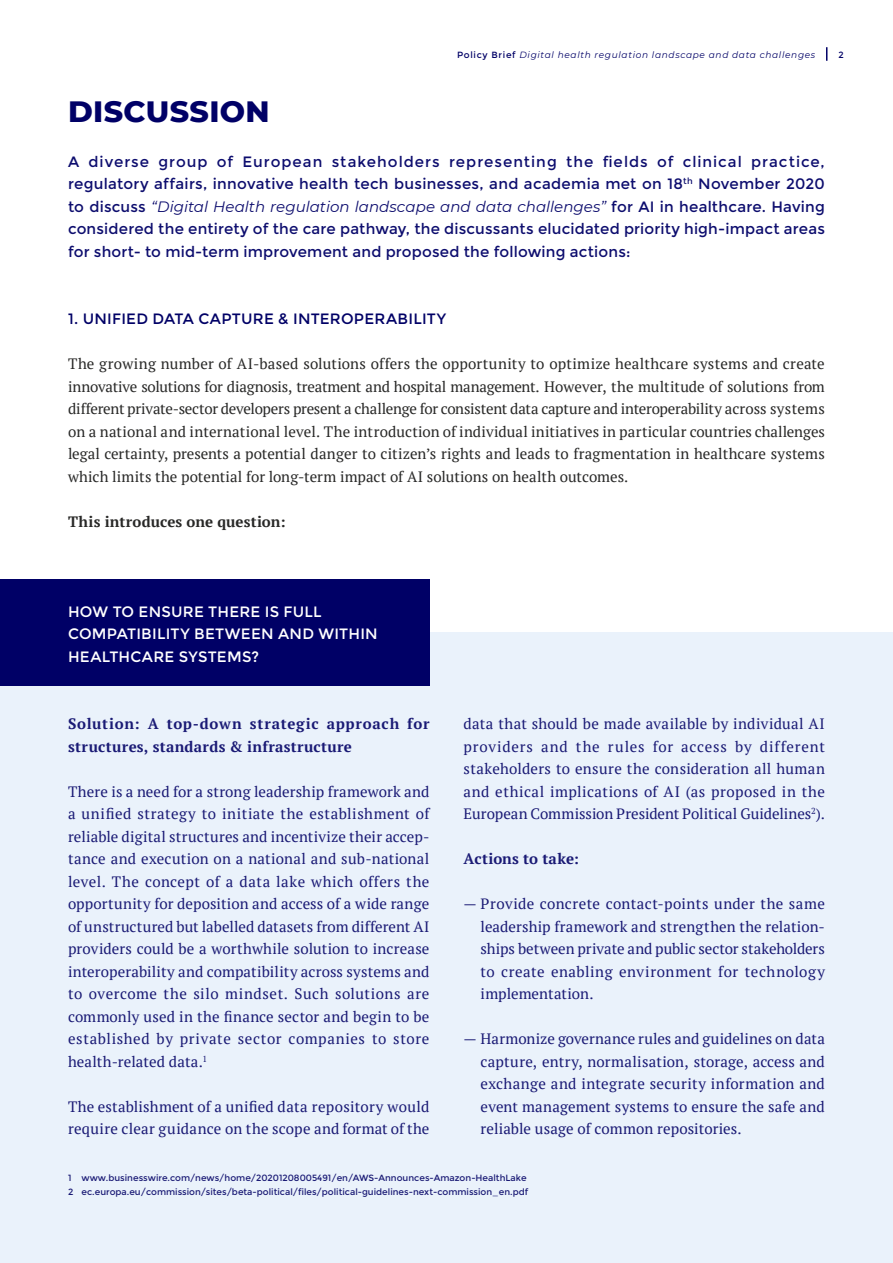
<style>
.page{position:relative;width:893px;height:1263px;background:#fff}
.page>*{position:absolute;margin:0;border:0;box-sizing:border-box;transform-origin:0 0}
._1_Headline{font:800 30px "Montserrat";letter-spacing:.01em;color:#006}
._3_Running_Text{font:15px/22.5px "PT Serif";letter-spacing:.015em;color:#1a1a75;text-align:justify}
._3_Running_Text-2{font:15px/22.5px "PT Serif";letter-spacing:-.005em;color:#282827;text-align:justify}
._3_Running_Text-3{font:15px/22.5px "Montserrat";letter-spacing:.01em;color:#0d0d6e;text-align:justify}
._3_Running_Text-4{font:700 15px/22.5px "PT Serif";letter-spacing:.025em;color:#1a1a75}
._4_Montserrat_box{font:15px/22.5px "Montserrat";letter-spacing:.015em;color:#fff}
._2_Subhead_small{font:15px "Montserrat";letter-spacing:.015em;color:#006}
._3_Running_Text-5{font:700 15px "PT Serif";letter-spacing:.005em;color:#282827}
.t1{font:9px "Montserrat";color:#1a1a75}
.t2{font:italic 9px "Montserrat";letter-spacing:.075em;color:#006}
.t3{font:9px "Montserrat";color:#006}
.s1{font-style:normal}
.s2{font-style:italic}
</style>
<div class="page">
<svg style="left:826px;top:47px;width:1px;height:14px"></svg>
<div style="left:0;top:633px;width:893px;height:630px;background:#eaf2fb"></div>
<div style="left:0;top:580px;width:429px;height:106px;background:#006"></div>
<p class="t2" style="left:457px;top:49px;width:360px"><span class="s1">Policy Brief</span> Digital health regulation landscape and data challenges</p>
<p class="t3" style="left:838px;top:50px;width:7px">2</p>
<p class="_1_Headline" style="left:68px;top:89px;width:203px">DISCUSSION</p>
<p class="_3_Running_Text-3" style="left:68px;top:150px;width:758px">A diverse group of European stakeholders representing the fields of clinical practice, regulatory affairs, innovative health tech businesses, and academia met on 18<sup>th</sup> November 2020 to discuss <span class="s2">“Digital Health regulation landscape and data challenges”</span> for AI in healthcare. Having considered the entirety of the care pathway, the discussants elucidated priority high-impact areas for short- to mid-term improvement and proposed the following actions:</p>
<p class="_2_Subhead_small" style="left:68px;top:310px;width:380px">1. UNIFIED DATA CAPTURE &amp; INTEROPERABILITY</p>
<p class="_3_Running_Text-2" style="left:68px;top:352px;width:758px">The growing number of AI-based solutions offers the opportunity to optimize healthcare systems and create innovative solutions for diagnosis, treatment and hospital management. However, the multitude of solutions from different private-sector developers present a challenge for consistent data capture and interoperability across systems on a national and international level. The introduction of individual initiatives in particular countries challenges legal certainty, presents a potential danger to citizen’s rights and leads to fragmentation in healthcare systems which limits the potential for long-term impact of AI solutions on health outcomes.</p>
<p class="_3_Running_Text-5" style="left:68px;top:511px;width:219px">This introduces one question:</p>
<p class="_4_Montserrat_box" style="left:68px;top:600px;width:311px">HOW TO ENSURE THERE IS FULL<br>COMPATIBILITY BETWEEN AND WITHIN<br>HEALTHCARE SYSTEMS?</p>
<p class="_3_Running_Text-4" style="left:68px;top:712px;width:363px">Solution: A top-down strategic approach for structures, standards &amp; infrastructure</p>
<p class="_3_Running_Text" style="left:68px;top:780px;width:363px">There is a need for a strong leadership framework and a unified strategy to initiate the establishment of reliable digital structures and incentivize their accep&shy;tance and execution on a national and sub-national level. The concept of a data lake which offers the opportunity for deposition and access of a wide range of unstructured but labelled datasets from different AI providers could be a worthwhile solution to increase interoperability and compatibility across systems and to overcome the silo mindset. Such solutions are commonly used in the finance sector and begin to be established by private sector companies to store health-related data.<sup>1</sup></p>
<p class="_3_Running_Text" style="left:68px;top:1095px;width:363px">The establishment of a unified data repository would require clear guidance on the scope and format of the</p>
<p class="_3_Running_Text" style="left:463px;top:712px;width:363px">data that should be made available by individual AI providers and the rules for access by different stakeholders to ensure the consideration all human and ethical implications of AI (as proposed in the European Commission President Political Guidelines<sup>2</sup>).</p>
<p class="_3_Running_Text-4" style="left:463px;top:847px;width:117px">Actions to take:</p>
<p class="_3_Running_Text" style="left:481px;top:892px;width:346px;text-indent:-17px">— Provide concrete contact-points under the same leadership framework and strengthen the relation&shy;ships between private and public sector stakeholders to create enabling environment for technology implementation.</p>
<p class="_3_Running_Text" style="left:481px;top:1027px;width:346px;text-indent:-17px">— Harmonize governance rules and guidelines on data capture, entry, normalisation, storage, access and exchange and integrate security information and event management systems to ensure the safe and reliable usage of common repositories.</p>
<p class="t1" style="left:68px;top:1173px;width:460px">1 www.businesswire.com/news/home/20201208005491/en/AWS-Announces-Amazon-HealthLake</p>
<p class="t1" style="left:68px;top:1186px;width:462px">2 ec.europa.eu/commission/sites/beta-political/files/political-guidelines-next-commission_en.pdf</p>
</div>
